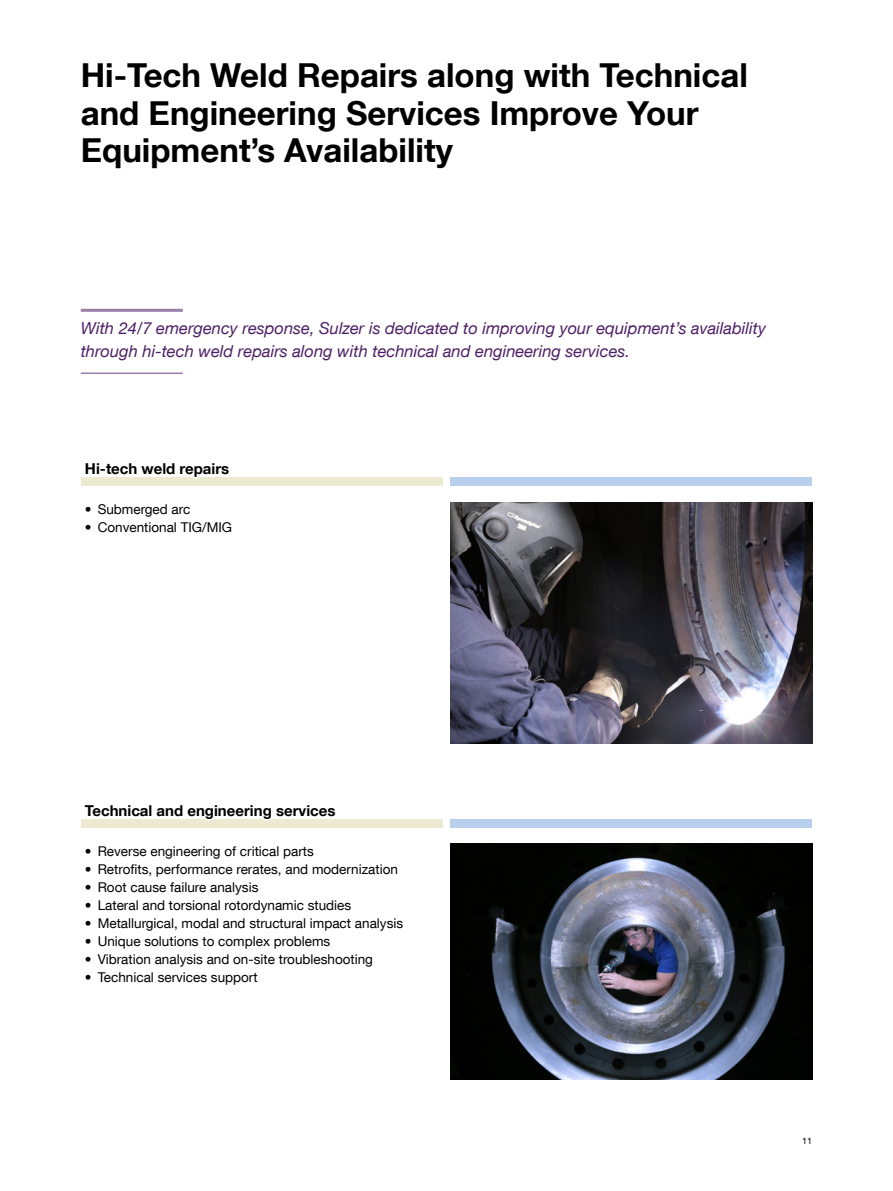
<style>
.page{position:relative;width:893px;height:1191px;background:#fff}
.page>*{position:absolute;margin:0;border:0;box-sizing:border-box;transform-origin:0 0}
.Title-1{font:700 33px/37.5px "Helvetica Neue LT Com";color:#000}
.Lead_text{font:italic 16.5px/22.5px "Helvetica Neue LT Com";color:#4d1e65}
.Product_type_title{font:700 15px "Helvetica Neue LT Com";color:#000}
.t1{font:13.5px "Helvetica Neue LT Com";color:#000}
.t2{font:9px "Helvetica Neue LT Com";color:#000}
</style>
<div class="page">
<div style="left:81px;top:477px;width:361px;height:9px;background:#ecead0"></div>
<div style="left:81px;top:819px;width:361px;height:8px;background:#ecead0"></div>
<div style="left:451px;top:477px;width:361px;height:9px;background:#b8d0ee"></div>
<div style="left:451px;top:819px;width:361px;height:8px;background:#b8d0ee"></div>
<svg style="left:82px;top:819px;width:257px;height:9px"></svg>
<hr style="left:81px;top:309px;width:102px;height:3px;background:#997fa9">
<hr style="left:81px;top:372px;width:102px;height:2px;background:#997fa9">
<img style="left:451px;top:843px;width:361px;height:236px">
<img style="left:451px;top:503px;width:361px;height:241px">
<p class="Title-1" style="left:81px;top:56px;width:669px">Hi-Tech Weld Repairs along with Technical and Engineering Services Improve Your<br>Equipment’s Availability</p>
<p class="Lead_text" style="left:81px;top:317px;width:687px">With 24/7 emergency response, Sulzer is dedicated to improving your equipment’s availability through hi-tech weld repairs along with technical and engineering services.</p>
<p class="Product_type_title" style="left:85px;top:459px;width:146px">Hi-tech weld repairs</p>
<p class="t1" style="left:85px;top:501px;width:107px">• Submerged arc</p>
<p class="t1" style="left:85px;top:519px;width:149px">• Conventional TIG/MIG</p>
<p class="Product_type_title" style="left:85px;top:801px;width:252px">Technical and engineering services</p>
<p class="t1" style="left:85px;top:843px;width:230px">• Reverse engineering of critical parts</p>
<p class="t1" style="left:85px;top:861px;width:315px">• Retrofits, performance rerates, and modernization</p>
<p class="t1" style="left:85px;top:879px;width:175px">• Root cause failure analysis</p>
<p class="t1" style="left:85px;top:897px;width:268px">• Lateral and torsional rotordynamic studies</p>
<p class="t1" style="left:85px;top:915px;width:320px">• Metallurgical, modal and structural impact analysis</p>
<p class="t1" style="left:85px;top:933px;width:247px">• Unique solutions to complex problems</p>
<p class="t1" style="left:85px;top:951px;width:290px">• Vibration analysis and on-site troubleshooting</p>
<p class="t1" style="left:85px;top:969px;width:174px">• Technical services support</p>
<p class="t2" style="left:802px;top:1135px;width:12px">11</p>
</div>
